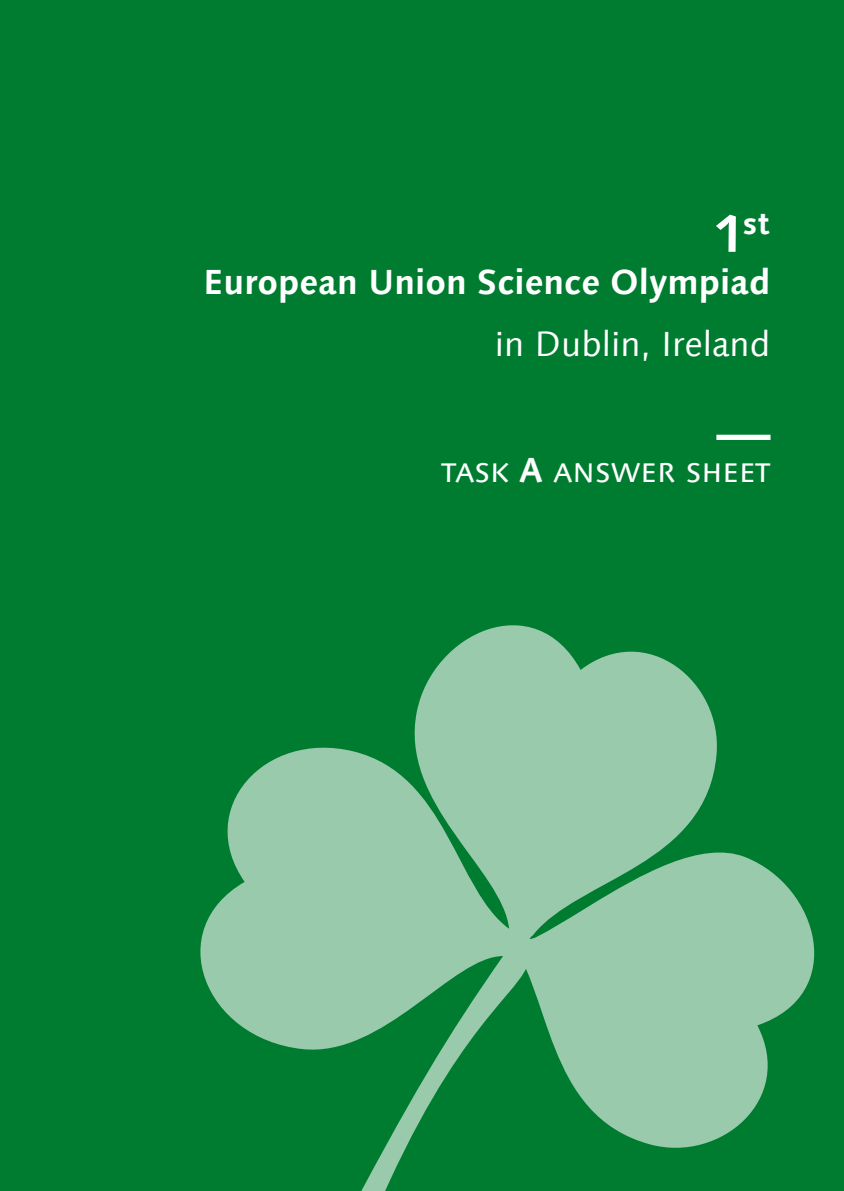
<style>
.page{position:relative;width:844px;height:1191px;background:#fff}
.page>*{position:absolute;margin:0;border:0;box-sizing:border-box;transform-origin:0 0}
.t1{font:35px "Linotype Syntax Com";color:#fff}
.t2{font:700 35px "Linotype Syntax Com";color:#fff}
.t3{font:700 30.62px "Linotype Syntax Com";color:#fff}
.s1{font-size:52.5px}
.s2{font-weight:700}
</style>
<div class="page">
<div style="left:0;top:0;width:843px;height:1191px;background:#007c30"></div>
<svg style="left:200px;top:625px;width:517px;height:566px;fill:#99caac"></svg>
<svg style="left:500px;top:822px;width:315px;height:341px;fill:#99caac"></svg>
<div style="left:716px;top:435px;width:54px;height:5px;background:#fff"></div>
<p class="t3" style="left:712px;top:204px;width:59px"><span class="s1">1</span>st</p>
<p class="t2" style="left:203px;top:259px;width:568px">European Union Science Olympiad</p>
<p class="t1" style="left:494px;top:322px;width:277px">in Dublin, Ireland</p>
<p class="t1" style="left:440px;top:448px;width:331px">task <span class="s2">A</span> answer sheet</p>
</div>
